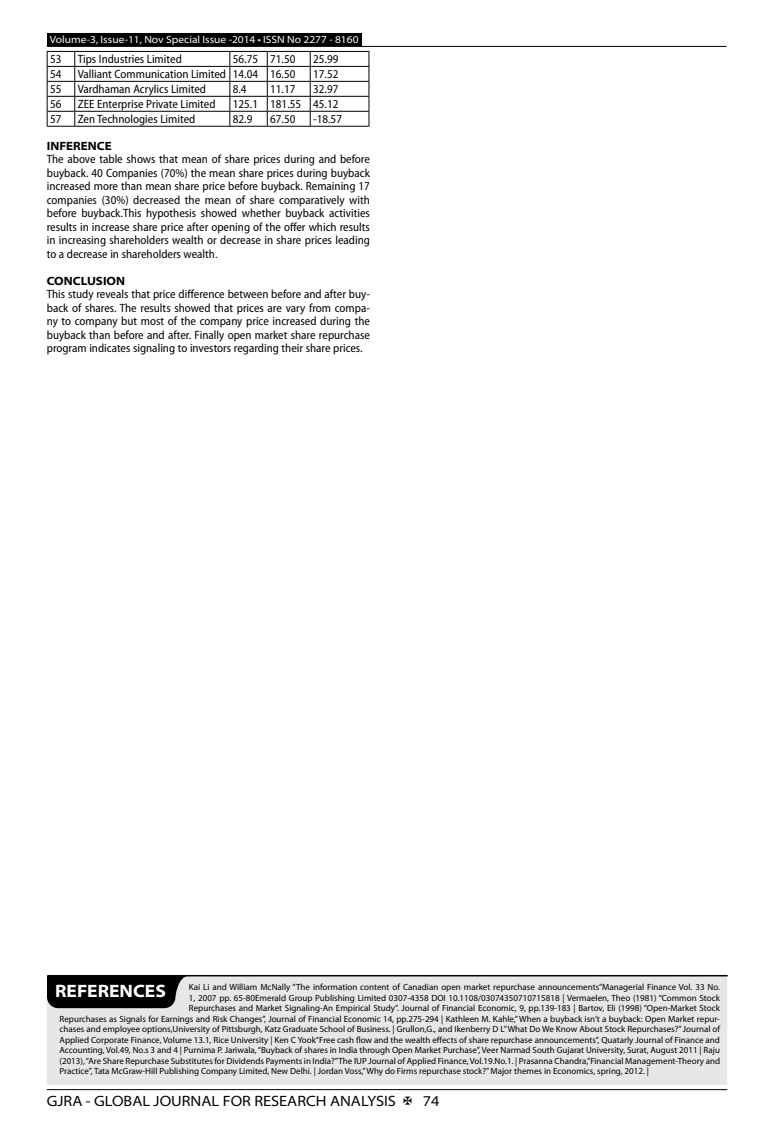
<style>
.page{position:relative;width:774px;height:1136px;background:#fff}
.page>*{position:absolute;margin:0;border:0;box-sizing:border-box;transform-origin:0 0}
.t1{font:700 semi-expanded 18px "Myriad Pro";color:#fff}
.t2{font:semi-expanded 15px "Myriad Pro";color:#000}
.t3{font:semi-condensed 12px/13.5px "Myriad Pro";color:#000;text-align:justify}
.t4{font:700 semi-expanded 12px "Myriad Pro";color:#000}
.t5{font:semi-expanded 10.5px "Myriad Pro";color:#fff}
.t6{font:9px "Myriad Pro";color:#000}
</style>
<div class="page">
<hr style="left:47px;top:1089px;width:680px;height:1px;background:#000">
<div style="left:47px;top:33px;width:314px;height:13px;background:#000"></div>
<hr style="left:47px;top:46px;width:679px;height:1px;background:#000">
<div style="left:47px;top:975px;width:680px;height:109px;background:#e6e7e8"></div>
<hr style="left:48px;top:974px;width:679px;height:2px;background:#000">
<svg style="left:47px;top:975px;width:142px;height:33px;background:#141414"></svg>
<hr style="left:75px;top:51px;width:155px;height:1px;background:#000">
<hr style="left:230px;top:51px;width:37px;height:1px;background:#000">
<hr style="left:267px;top:51px;width:43px;height:1px;background:#000">
<hr style="left:310px;top:51px;width:59px;height:1px;background:#000">
<hr style="left:75px;top:66px;width:155px;height:1px;background:#000">
<hr style="left:230px;top:66px;width:37px;height:1px;background:#000">
<hr style="left:267px;top:66px;width:43px;height:1px;background:#000">
<hr style="left:310px;top:66px;width:59px;height:1px;background:#000">
<hr style="left:75px;top:81px;width:155px;height:1px;background:#000">
<hr style="left:230px;top:81px;width:37px;height:1px;background:#000">
<hr style="left:267px;top:81px;width:43px;height:1px;background:#000">
<hr style="left:310px;top:81px;width:59px;height:1px;background:#000">
<hr style="left:75px;top:96px;width:155px;height:1px;background:#000">
<hr style="left:230px;top:96px;width:37px;height:1px;background:#000">
<hr style="left:267px;top:96px;width:43px;height:1px;background:#000">
<hr style="left:310px;top:96px;width:59px;height:1px;background:#000">
<hr style="left:75px;top:111px;width:155px;height:1px;background:#000">
<hr style="left:230px;top:111px;width:37px;height:1px;background:#000">
<svg style="left:229px;top:52px;width:1px;height:74px"></svg>
<hr style="left:267px;top:111px;width:43px;height:1px;background:#000">
<svg style="left:267px;top:52px;width:1px;height:74px"></svg>
<hr style="left:310px;top:111px;width:59px;height:1px;background:#000">
<svg style="left:310px;top:52px;width:1px;height:74px"></svg>
<svg style="left:369px;top:52px;width:1px;height:74px"></svg>
<svg style="left:47px;top:51px;width:28px;height:76px"></svg>
<hr style="left:75px;top:126px;width:155px;height:1px;background:#000">
<hr style="left:230px;top:126px;width:37px;height:1px;background:#000">
<hr style="left:267px;top:126px;width:43px;height:1px;background:#000">
<hr style="left:310px;top:126px;width:59px;height:1px;background:#000">
<p class="t5" style="left:50px;top:34px;width:310px">Volume-3, Issue-11, Nov Special Issue -2014 • ISSN No 2277 - 8160</p>
<h3 class="t3" style="left:50px;top:53px;width:13px">53</h3>
<h3 class="t3" style="left:78px;top:53px;width:106px">Tips Industries Limited</h3>
<h3 class="t3" style="left:233px;top:53px;width:64px">56.75 71.50</h3>
<h3 class="t3" style="left:313px;top:53px;width:27px">25.99</h3>
<h3 class="t3" style="left:50px;top:68px;width:13px">54</h3>
<h3 class="t3" style="left:78px;top:68px;width:219px">Valliant Communication Limited 14.04 16.50</h3>
<h3 class="t3" style="left:313px;top:68px;width:27px">17.52</h3>
<h3 class="t3" style="left:50px;top:83px;width:13px">55</h3>
<h3 class="t3" style="left:78px;top:83px;width:130px">Vardhaman Acrylics Limited</h3>
<h3 class="t3" style="left:233px;top:83px;width:15px">8.4</h3>
<h3 class="t3" style="left:270px;top:83px;width:27px">11.17</h3>
<h3 class="t3" style="left:313px;top:83px;width:27px">32.97</h3>
<h3 class="t3" style="left:50px;top:98px;width:13px">56</h3>
<h3 class="t3" style="left:78px;top:98px;width:139px">ZEE Enterprise Private Limited</h3>
<h3 class="t3" style="left:233px;top:98px;width:107px">125.1 181.55 45.12</h3>
<h3 class="t3" style="left:50px;top:113px;width:13px">57</h3>
<h3 class="t3" style="left:78px;top:113px;width:119px">Zen Technologies Limited</h3>
<h3 class="t3" style="left:233px;top:113px;width:21px">82.9</h3>
<h3 class="t3" style="left:270px;top:113px;width:27px">67.50</h3>
<h3 class="t3" style="left:313px;top:113px;width:30px">-18.57</h3>
<h3 class="t4" style="left:47px;top:139px;width:66px">INFERENCE</h3>
<p class="t3" style="left:47px;top:153px;width:325px">The above table shows that mean of share prices during and before buyback. 40 Companies (70%) the mean share prices during buyback increased more than mean share price before buyback. Remaining 17 companies (30%) decreased the mean of share comparatively with before buyback.This hypothesis showed whether buyback activities results in increase share price after opening of the offer which results in increasing shareholders wealth or decrease in share prices leading to a decrease in shareholders wealth.</p>
<h3 class="t4" style="left:47px;top:274px;width:80px">CONCLUSION</h3>
<p class="t3" style="left:47px;top:288px;width:325px">This study reveals that price difference between before and after buy&shy;back of shares. The results showed that prices are vary from compa&shy;ny to company but most of the company price increased during the buyback than before and after. Finally open market share repurchase program indicates signaling to investors regarding their share prices.</p>
<h1 class="t1" style="left:55px;top:980px;width:112px">REFERENCES</h1>
<p class="t6" style="left:189px;top:982px;width:533px">Kai Li and William McNally “The information content of Canadian open market repurchase announcements”Managerial Finance Vol. 33 No.</p>
<p class="t6" style="left:189px;top:992px;width:533px">1, 2007 pp. 65-80Emerald Group Publishing Limited 0307-4358 DOI 10.1108/03074350710715818 | Vermaelen, Theo (1981) “Common Stock</p>
<p class="t6" style="left:189px;top:1003px;width:533px">Repurchases and Market Signaling-An Empirical Study”. Journal of Financial Economic, 9, pp.139-183 | Bartov, Eli (1998) “Open-Market Stock</p>
<p class="t6" style="left:60px;top:1013px;width:662px">Repurchases as Signals for Earnings and Risk Changes”, Journal of Financial Economic 14, pp.275-294 | Kathleen M. Kahle,” When a buyback isn’t a buyback: Open Market repur-</p>
<p class="t6" style="left:60px;top:1024px;width:662px">chases and employee options,University of Pittsburgh, Katz Graduate School of Business. | Grullon,G., and Ikenberry D L” What Do We Know About Stock Repurchases?” Journal of</p>
<p class="t6" style="left:60px;top:1034px;width:662px">Applied Corporate Finance, Volume 13.1, Rice University | Ken C Yook“Free cash flow and the wealth effects of share repurchase announcements”, Quatarly Journal of Finance and</p>
<p class="t6" style="left:60px;top:1045px;width:662px">Accounting, Vol.49, No.s 3 and 4 | Purnima P. Jariwala, “Buyback of shares in India through Open Market Purchase”, Veer Narmad South Gujarat University, Surat, August 2011 | Raju</p>
<p class="t6" style="left:60px;top:1055px;width:662px">(2013), “Are Share Repurchase Substitutes for Dividends Payments in India?” The IUP Journal of Applied Finance, Vol.19.No.1. | Prasanna Chandra,”Financial Management-Theory and</p>
<p class="t6" style="left:60px;top:1066px;width:591px">Practice”, Tata McGraw-Hill Publishing Company Limited, New Delhi. | Jordan Voss,” Why do Firms repurchase stock?” Major themes in Economics, spring, 2012. |</p>
<h2 class="t2" style="left:47px;top:1092px;width:351px">GJRA - GLOBAL JOURNAL FOR RESEARCH ANALYSIS</h2>
<h2 class="t2" style="left:423px;top:1092px;width:18px">74</h2>
</div>
